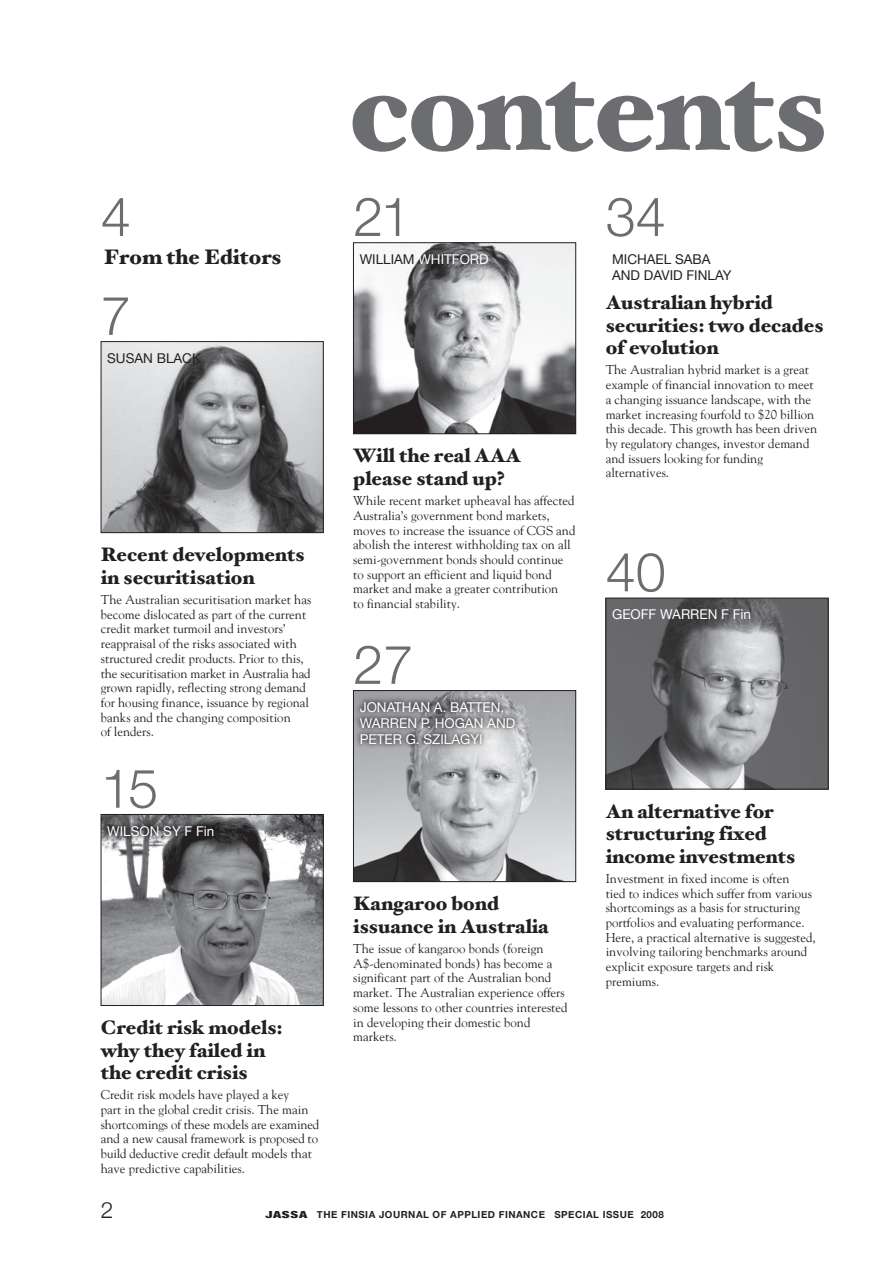
<style>
.page{position:relative;width:893px;height:1268px;background:#fff}
.page>*{position:absolute;margin:0;border:0;box-sizing:border-box;transform-origin:0 0}
.t1{font:900 117px "Hoefler Text";letter-spacing:-.02em;color:#6c6d70}
.t2{font:300 54px "Helvetica Neue";color:#6c6d70}
.t3{font:900 21px "Hoefler Text";color:#231f20}
.t4{font:900 19.5px/22.5px "Hoefler Text";color:#231f20}
.t5{font:13.5px/16.2px "Helvetica Neue";color:#fff}
.t6{font:13.5px/16.2px "Helvetica Neue";color:#231f20}
.t7{font:12.75px/14.7px "Goudy";color:#231f20}
.t8{font:700 9.75px "Helvetica Neue";letter-spacing:.05em;color:#231f20}
.s1{color:#231f20}
.s2{font-weight:900;font-stretch:condensed}
</style>
<div class="page">
<img style="left:103px;top:816px;width:218px;height:187px">
<div style="left:101px;top:814px;width:222px;height:191px;border:1px solid #231f20"></div>
<svg style="left:101px;top:818px;width:119px;height:24px"></svg>
<img style="left:355px;top:244px;width:219px;height:188px">
<div style="left:353px;top:242px;width:223px;height:192px;border:1px solid #231f20"></div>
<img style="left:103px;top:343px;width:218px;height:188px">
<div style="left:101px;top:341px;width:222px;height:192px;border:1px solid #231f20"></div>
<img style="left:355px;top:692px;width:219px;height:187px">
<div style="left:353px;top:690px;width:223px;height:191px;border:1px solid #231f20"></div>
<div style="left:353px;top:695px;width:168px;height:56px;background:#231f20;opacity:.7"></div>
<img style="left:607px;top:600px;width:219px;height:187px">
<div style="left:605px;top:598px;width:223px;height:191px;border:1px solid #231f20"></div>
<h2 class="t2" style="left:101px;top:184px;width:32px">4</h2>
<h3 class="t3" style="left:104px;top:243px;width:179px">From the Editors</h3>
<h2 class="t2" style="left:101px;top:283px;width:32px">7</h2>
<p class="t6" style="left:107px;top:350px;width:95px">SUSAN BLACK</p>
<h3 class="t4" style="left:101px;top:543px;width:205px">Recent developments in securitisation</h3>
<p class="t7" style="left:101px;top:592px;width:212px">The Australian securitisation market has become dislocated as part of the current credit market turmoil and investors’ reappraisal of the risks associated with structured credit products. Prior to this, the securitisation market in Australia had grown rapidly, reflecting strong demand for housing finance, issuance by regional banks and the changing composition<br>of lenders.</p>
<h2 class="t2" style="left:101px;top:755px;width:59px">15</h2>
<p class="t5" style="left:107px;top:822px;width:109px">WILSON SY F FIN</p>
<h3 class="t4" style="left:101px;top:1016px;width:183px">Credit risk models: why they failed in the credit crisis</h3>
<p class="t7" style="left:101px;top:1087px;width:220px">Credit risk models have played a key<br>part in the global credit crisis. The main shortcomings of these models are examined and a new causal framework is proposed to build deductive credit default models that have predictive capabilities.</p>
<h1 class="t1" style="left:349px;top:34px;width:481px">contents</h1>
<h2 class="t2" style="left:353px;top:184px;width:59px">21</h2>
<p class="t5" style="left:359px;top:251px;width:131px"><span class="s1">WILLIAM</span> WHITFORD</p>
<h3 class="t4" style="left:353px;top:444px;width:169px">Will the real AAA please stand up?</h3>
<p class="t7" style="left:353px;top:493px;width:224px">While recent market upheaval has affected Australia’s government bond markets, moves to increase the issuance of CGS and abolish the interest withholding tax on all semi-government bonds should continue to support an efficient and liquid bond market and make a greater contribution<br>to financial stability.</p>
<h2 class="t2" style="left:353px;top:631px;width:62px">27</h2>
<p class="t5" style="left:359px;top:698px;width:157px">JONATHAN A. BATTEN,<br>WARREN P. H OGAN AND<br>PETER G. SZILAGYI</p>
<h3 class="t4" style="left:353px;top:892px;width:197px">Kangaroo bond issuance in Australia</h3>
<p class="t7" style="left:353px;top:941px;width:216px">The issue of kangaroo bonds (foreign A$-denominated bonds) has become a significant part of the Australian bond market. The Australian experience offers some lessons to other countries interested in developing their domestic bond markets.</p>
<h2 class="t2" style="left:605px;top:184px;width:62px">34</h2>
<p class="t6" style="left:612px;top:251px;width:121px">M ICHAEL SABA<br>AND DAVID FINLAY</p>
<h3 class="t4" style="left:605px;top:291px;width:219px">Australian hybrid securities: two decades of evolution</h3>
<p class="t7" style="left:605px;top:362px;width:213px">The Australian hybrid market is a great example of financial innovation to meet a changing issuance landscape, with the market increasing fourfold to $20 billion this decade. This growth has been driven by regulatory changes, investor demand and issuers looking for funding alternatives.</p>
<h2 class="t2" style="left:605px;top:539px;width:62px">40</h2>
<p class="t5" style="left:612px;top:606px;width:140px">GEOFF WARREN F FIN</p>
<h3 class="t4" style="left:605px;top:800px;width:191px">An alternative for structuring fixed income investments</h3>
<p class="t7" style="left:605px;top:871px;width:211px">Investment in fixed income is often<br>tied to indices which suffer from various shortcomings as a basis for structuring portfolios and evaluating performance.<br>Here, a practical alternative is suggested, involving tailoring benchmarks around explicit exposure targets and risk premiums.</p>
<p class="t8" style="left:265px;top:1208px;width:297px"><span class="s2">JASSA</span> THE FINSIA JOURNAL OF APPLIED FINANCE SPECIAL</p>
<p class="t8" style="left:602px;top:1208px;width:63px">ISSUE 2008</p>
</div>
